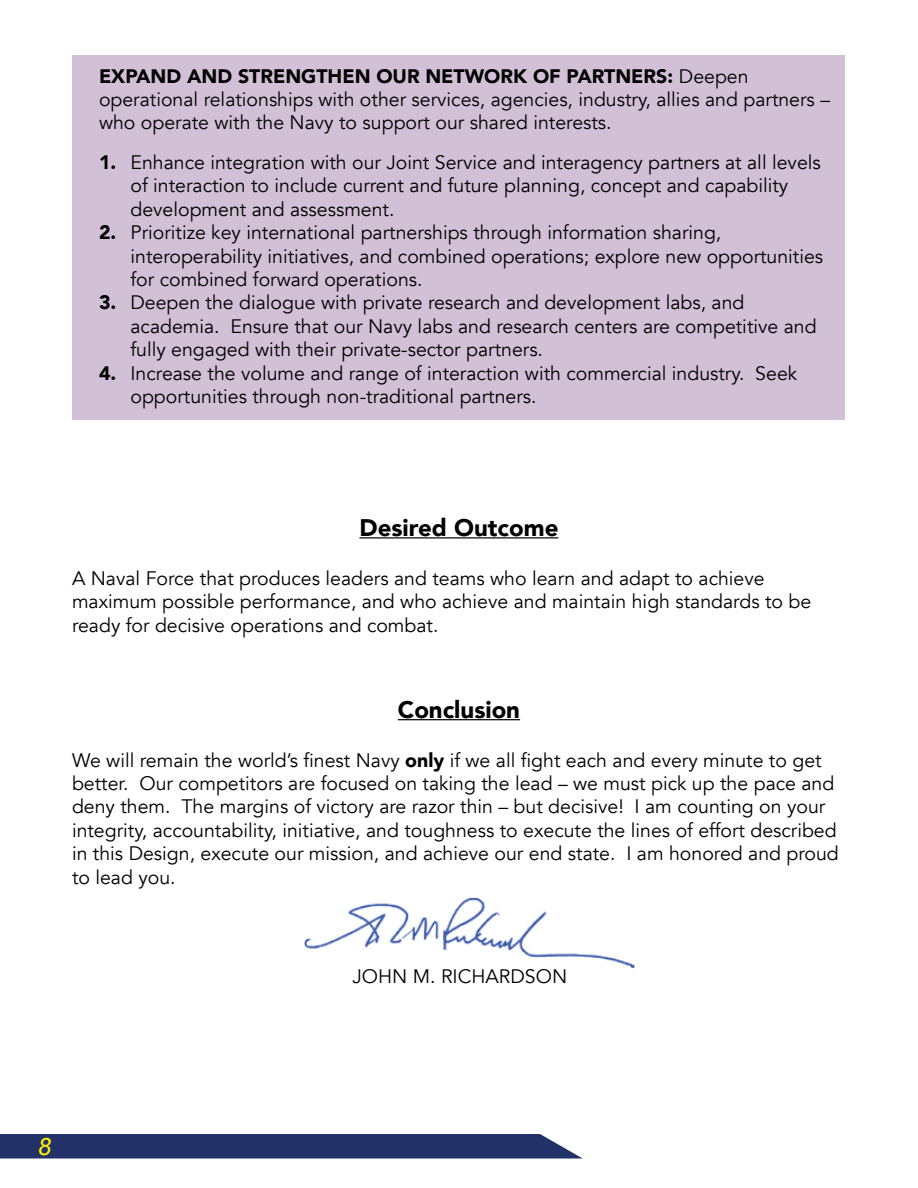
<style>
.page{position:relative;width:918px;height:1188px;background:#fff}
.page>*{position:absolute;margin:0;border:0;box-sizing:border-box;transform-origin:0 0}
.t1{font:900 24px "Avenir";color:#000}
.t2{font:italic 500 24px "Avenir";color:#fff200}
.t3{font:19.5px/23.4px "Avenir";color:#000}
.t4{font:900 19.5px "Avenir";color:#000}
.s1{font-weight:900}
</style>
<div class="page">
<div style="left:73px;top:55px;width:772px;height:365px;background:#d2c0d6"></div>
<hr style="left:359px;top:537px;width:200px;height:1px;background:#000">
<hr style="left:398px;top:719px;width:122px;height:1px;background:#000">
<img style="left:304px;top:897px;width:331px;height:72px">
<svg style="left:0;top:1134px;width:583px;height:25px;background:#2f3c71"></svg>
<p class="t3" style="left:99px;top:64px;width:733px"><span class="s1">EXPAND AND STRENGTHEN OUR NETWORK OF PARTNERS:</span> Deepen operational relationships with other services, agencies, industry, allies and partners – who operate with the Navy to support our shared interests.</p>
<p class="t4" style="left:99px;top:146px;width:19px">1.</p>
<p class="t4" style="left:99px;top:216px;width:19px">2.</p>
<p class="t4" style="left:99px;top:286px;width:19px">3.</p>
<p class="t4" style="left:99px;top:356px;width:19px">4.</p>
<p class="t3" style="left:130px;top:151px;width:694px">Enhance integration with our Joint Service and interagency partners at all levels of interaction to include current and future planning, concept and capability development and assessment.<br>Prioritize key international partnerships through information sharing, interoperability initiatives, and combined operations; explore new opportunities for combined forward operations.<br>Deepen the dialogue with private research and development labs, and academia. Ensure that our Navy labs and research centers are competitive and fully engaged with their private-sector partners.<br>Increase the volume and range of interaction with commercial industry. Seek opportunities through non-traditional partners.</p>
<p class="t1" style="left:359px;top:507px;width:201px">Desired Outcome</p>
<p class="t3" style="left:72px;top:567px;width:741px">A Naval Force that produces leaders and teams who learn and adapt to achieve maximum possible performance, and who achieve and maintain high standards to be ready for decisive operations and combat.</p>
<p class="t1" style="left:398px;top:689px;width:124px">Conclusion</p>
<p class="t3" style="left:72px;top:748px;width:768px">We will remain the world’s finest Navy <span class="s1">only</span> if we all fight each and every minute to get better. Our competitors are focused on taking the lead – we must pick up the pace and deny them. The margins of victory are razor thin – but decisive! I am counting on your integrity, accountability, initiative, and toughness to execute the lines of effort described in this Design, execute our mission, and achieve our end state. I am honored and proud to lead you.</p>
<p class="t3" style="left:353px;top:964px;width:216px">JOHN M. RICHARDSON</p>
<p class="t2" style="left:38px;top:1132px;width:15px">8</p>
</div>
